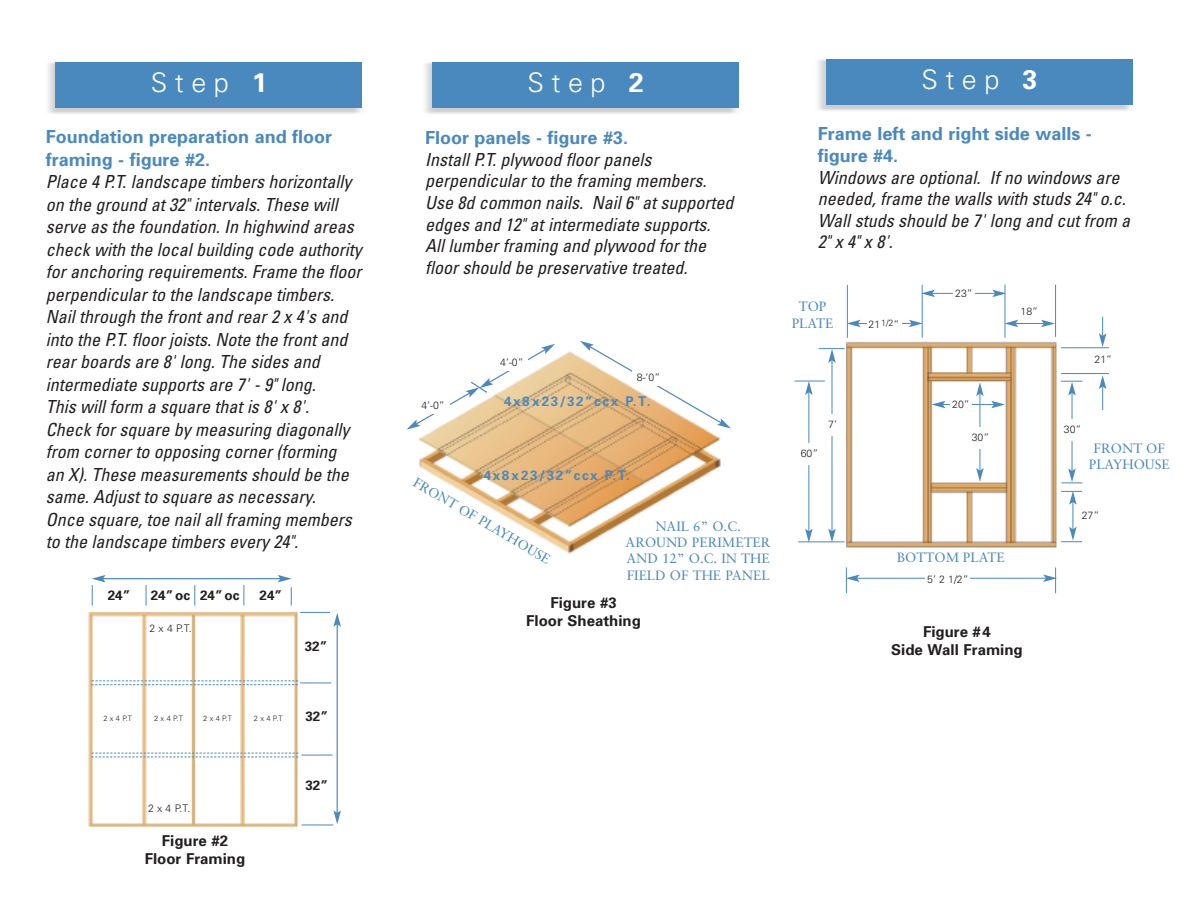
<style>
.page{position:relative;width:1188px;height:918px;background:#fff}
.page>*{position:absolute;margin:0;border:0;box-sizing:border-box;transform-origin:0 0}
.t1{font:300 27px "Univers";letter-spacing:.28em;color:#fff}
.t2{font:italic condensed 18px/22.5px "Univers";color:#231f20}
.t3{font:700 18px/22.5px "Univers";color:#4a89be}
.t4{font:700 15px/18px "Univers";color:#231f20;text-align:center}
.t5{font:13.5px/16.2px "Sabon";color:#4a89be;text-align:center}
.t6{font:700 13.5px "Univers";letter-spacing:.11em;color:#4a89be}
.t7{font:700 13.5px "Univers";color:#231f20}
.t8{font:300 10.5px "Univers";color:#231f20}
.t9{font:300 7.5px "Univers";color:#231f20}
.s1{font-weight:700}
</style>
<div class="page">
<img style="left:48px;top:62px;width:313px;height:52px">
<div style="left:56px;top:62px;width:306px;height:46px;background:#4a89be"></div>
<div style="left:432px;top:62px;width:307px;height:46px;background:#4a89be"></div>
<div style="left:826px;top:59px;width:307px;height:46px;background:#4a89be"></div>
<img style="left:88px;top:613px;width:210px;height:214px">
<svg style="left:91px;top:680px;width:207px;height:5px"></svg>
<hr style="left:300px;top:683px;width:31px;height:1px;background:#4a89be">
<hr style="left:301px;top:755px;width:32px;height:1px;background:#4a89be">
<svg style="left:91px;top:753px;width:208px;height:5px"></svg>
<hr style="left:302px;top:825px;width:31px;height:1px;background:#4a89be">
<hr style="left:337px;top:624px;width:1px;height:189px;background:#4a89be">
<svg style="left:333px;top:613px;width:8px;height:14px"></svg>
<svg style="left:333px;top:810px;width:8px;height:14px"></svg>
<svg style="left:244px;top:585px;width:1px;height:21px"></svg>
<svg style="left:194px;top:585px;width:1px;height:21px"></svg>
<hr style="left:146px;top:581px;width:1px;height:30px;background:#4a89be">
<hr style="left:92px;top:581px;width:1px;height:30px;background:#4a89be">
<div style="left:85px;top:579px;width:229px;height:6px;background:#fff"></div>
<div style="left:87px;top:606px;width:228px;height:6px;background:#fff"></div>
<hr style="left:103px;top:578px;width:177px;height:1px;background:#4a89be">
<svg style="left:278px;top:575px;width:14px;height:31px"></svg>
<svg style="left:92px;top:575px;width:13px;height:7px"></svg>
<img style="left:847px;top:337px;width:210px;height:211px">
<hr style="left:1058px;top:347px;width:51px;height:1px;background:#4a89be">
<svg style="left:1099px;top:317px;width:7px;height:30px"></svg>
<hr style="left:1005px;top:285px;width:1px;height:53px;background:#4a89be">
<hr style="left:932px;top:293px;width:63px;height:1px;background:#4a89be">
<svg style="left:921px;top:290px;width:14px;height:7px"></svg>
<svg style="left:992px;top:290px;width:14px;height:7px"></svg>
<hr style="left:1055px;top:285px;width:1px;height:52px;background:#4a89be">
<hr style="left:922px;top:285px;width:1px;height:53px;background:#4a89be">
<svg style="left:1099px;top:375px;width:7px;height:35px"></svg>
<hr style="left:1058px;top:373px;width:51px;height:1px;background:#4a89be">
<hr style="left:1072px;top:393px;width:1px;height:78px;background:#4a89be">
<svg style="left:1062px;top:468px;width:20px;height:16px"></svg>
<svg style="left:1061px;top:381px;width:22px;height:15px"></svg>
<hr style="left:1055px;top:565px;width:1px;height:38px;background:#4a89be">
<hr style="left:857px;top:578px;width:189px;height:1px;background:#4a89be">
<svg style="left:847px;top:574px;width:13px;height:8px"></svg>
<svg style="left:1043px;top:574px;width:14px;height:8px"></svg>
<hr style="left:846px;top:565px;width:1px;height:40px;background:#4a89be">
<hr style="left:839px;top:564px;width:230px;height:3px;background:#fff">
<div style="left:841px;top:593px;width:229px;height:12px;background:#fff"></div>
<hr style="left:832px;top:360px;width:1px;height:171px;background:#4a89be">
<svg style="left:828px;top:529px;width:8px;height:12px"></svg>
<div style="left:824px;top:414px;width:17px;height:22px;background:#fff"></div>
<img style="left:419px;top:351px;width:302px;height:203px">
<svg style="left:407px;top:344px;width:148px;height:86px"></svg>
<div style="left:417px;top:398px;width:33px;height:15px;background:#fff"></div>
<div style="left:495px;top:355px;width:33px;height:16px;background:#fff"></div>
<svg style="left:580px;top:341px;width:151px;height:88px"></svg>
<div style="left:632px;top:370px;width:33px;height:15px;background:#fff"></div>
<svg style="left:1004px;top:320px;width:51px;height:7px"></svg>
<div style="left:953px;top:283px;width:22px;height:22px;background:#fff"></div>
<hr style="left:847px;top:285px;width:1px;height:53px;background:#4a89be">
<hr style="left:858px;top:323px;width:53px;height:1px;background:#4a89be">
<svg style="left:847px;top:320px;width:14px;height:7px"></svg>
<svg style="left:909px;top:320px;width:14px;height:7px"></svg>
<svg style="left:1061px;top:491px;width:21px;height:51px"></svg>
<div style="left:1062px;top:419px;width:21px;height:22px;background:#fff"></div>
<div style="left:1080px;top:505px;width:21px;height:22px;background:#fff"></div>
<div style="left:926px;top:569px;width:44px;height:22px;background:#fff"></div>
<hr style="left:943px;top:404px;width:51px;height:1px;background:#4a89be">
<svg style="left:932px;top:401px;width:13px;height:7px"></svg>
<svg style="left:991px;top:401px;width:14px;height:7px"></svg>
<div style="left:950px;top:395px;width:22px;height:21px;background:#fff"></div>
<hr style="left:980px;top:394px;width:1px;height:77px;background:#4a89be">
<svg style="left:976px;top:468px;width:8px;height:14px"></svg>
<svg style="left:976px;top:382px;width:8px;height:14px"></svg>
<div style="left:970px;top:427px;width:21px;height:22px;background:#fff"></div>
<svg style="left:819px;top:348px;width:26px;height:15px"></svg>
<hr style="left:798px;top:541px;width:47px;height:1px;background:#4a89be">
<hr style="left:1057px;top:340px;width:4px;height:218px;background:#fff">
<hr style="left:794px;top:381px;width:31px;height:1px;background:#4a89be">
<div style="left:867px;top:313px;width:34px;height:21px;background:#fff"></div>
<hr style="left:808px;top:392px;width:1px;height:139px;background:#4a89be">
<svg style="left:805px;top:529px;width:8px;height:14px"></svg>
<svg style="left:805px;top:381px;width:8px;height:14px"></svg>
<div style="left:798px;top:443px;width:23px;height:22px;background:#fff"></div>
<hr style="left:300px;top:612px;width:30px;height:1px;background:#4a89be">
<h1 class="t1" style="left:151px;top:73px;width:118px">Step <span class="s1">1</span></h1>
<h1 class="t1" style="left:528px;top:73px;width:118px">Step <span class="s1">2</span></h1>
<h1 class="t1" style="left:921px;top:70px;width:118px">Step <span class="s1">3</span></h1>
<p class="t3" style="left:46px;top:127px;width:288px">Foundation preparation and floor framing - figure #2.</p>
<p class="t2" style="left:46px;top:172px;width:318px">Place 4 P.T. landscape timbers horizontally on the ground at 32" intervals. These will serve as the foundation. In highwind areas check with the local building code authority for anchoring requirements. Frame the floor perpendicular to the landscape timbers.<br>Nail through the front and rear 2 x 4's and into the P.T. floor joists. Note the front and rear boards are 8' long. The sides and intermediate supports are 7' - 9" long.<br>This will form a square that is 8' x 8'.<br>Check for square by measuring diagonally from corner to opposing corner (forming<br>an X). These measurements should be the same. Adjust to square as necessary.<br>Once square, toe nail all framing members to the landscape timbers every 24".</p>
<p class="t3" style="left:818px;top:125px;width:276px;line-height:21.6px">Frame left and right side walls - figure #4.</p>
<p class="t2" style="left:818px;top:168px;width:314px;line-height:21.6px">Windows are optional. If no windows are needed, frame the walls with studs 24" o.c.<br>Wall studs should be 7' long and cut from a 2" x 4" x 8'.</p>
<p class="t3" style="left:425px;top:128px;width:205px">Floor panels - figure #3.</p>
<p class="t2" style="left:425px;top:150px;width:310px;line-height:21.6px">Install P.T. plywood floor panels perpendicular to the framing members.<br>Use 8d common nails. Nail 6" at supported edges and 12" at intermediate supports.<br>All lumber framing and plywood for the floor should be preservative treated.</p>
<p class="t8" style="left:955px;top:289px;width:19px">23”</p>
<p class="t5" style="left:792px;top:300px;width:43px">TOP<br>PLATE</p>
<p class="t8" style="left:1021px;top:307px;width:19px">18”</p>
<p class="t8" style="left:869px;top:321px;width:32px">21<sup>1/2</sup>”</p>
<p class="t8" style="left:1095px;top:355px;width:19px">21”</p>
<p class="t8" style="left:500px;top:358px;width:25px">4’-0”</p>
<p class="t8" style="left:637px;top:373px;width:25px">8-’0”</p>
<p class="t6" style="left:504px;top:397px;width:148px">4x8x23/32”ccx P.T.</p>
<p class="t8" style="left:952px;top:401px;width:19px">20”</p>
<p class="t8" style="left:421px;top:401px;width:25px">4’-0”</p>
<p class="t8" style="left:828px;top:421px;width:10px">7’</p>
<p class="t8" style="left:1064px;top:425px;width:19px">30”</p>
<p class="t8" style="left:972px;top:433px;width:19px">30”</p>
<p class="t5" style="left:1089px;top:441px;width:82px">FRONT OF<br>PLAYHOUSE</p>
<p class="t8" style="left:801px;top:449px;width:19px">60”</p>
<p class="t6" style="left:484px;top:470px;width:148px">4x8x23/32”ccx P.T.</p>
<p class="t5" style="left:418px;top:475px;width:158px;rotate:30deg">FRONT OF PLAYHOUSE</p>
<p class="t8" style="left:1082px;top:511px;width:19px">27”</p>
<p class="t5" style="left:626px;top:519px;width:147px">NAIL 6” O.C.<br>AROUND PERIMETER<br>AND 12” O.C. IN THE<br>FIELD OF THE PANEL</p>
<p class="t5" style="left:897px;top:550px;width:109px">BOTTOM PLATE</p>
<p class="t8" style="left:927px;top:575px;width:43px">5’ 2 1/2”</p>
<p class="t7" style="left:108px;top:591px;width:24px">24”</p>
<p class="t7" style="left:151px;top:591px;width:90px">24” oc 24”oc</p>
<p class="t7" style="left:260px;top:590px;width:24px">24”</p>
<p class="t8" style="left:149px;top:624px;width:44px">2 x 4 P.T.</p>
<p class="t7" style="left:305px;top:642px;width:24px">32”</p>
<p class="t9" style="left:103px;top:715px;width:30px">2 x 4 P.T</p>
<p class="t9" style="left:203px;top:715px;width:30px">2 x 4 P.T</p>
<p class="t9" style="left:254px;top:715px;width:30px">2 x 4 P.T</p>
<p class="t7" style="left:305px;top:711px;width:24px">32”</p>
<p class="t9" style="left:154px;top:715px;width:30px">2 x 4 P.T</p>
<p class="t8" style="left:148px;top:804px;width:44px">2 x 4 P.T.</p>
<p class="t4" style="left:145px;top:833px;width:102px">Figure #2<br>Floor Framing</p>
<p class="t7" style="left:305px;top:780px;width:24px">32”</p>
<p class="t4" style="left:526px;top:595px;width:116px">Figure #3<br>Floor Sheathing</p>
<p class="t4" style="left:891px;top:624px;width:133px">Figure #4<br>Side Wall Framing</p>
</div>
